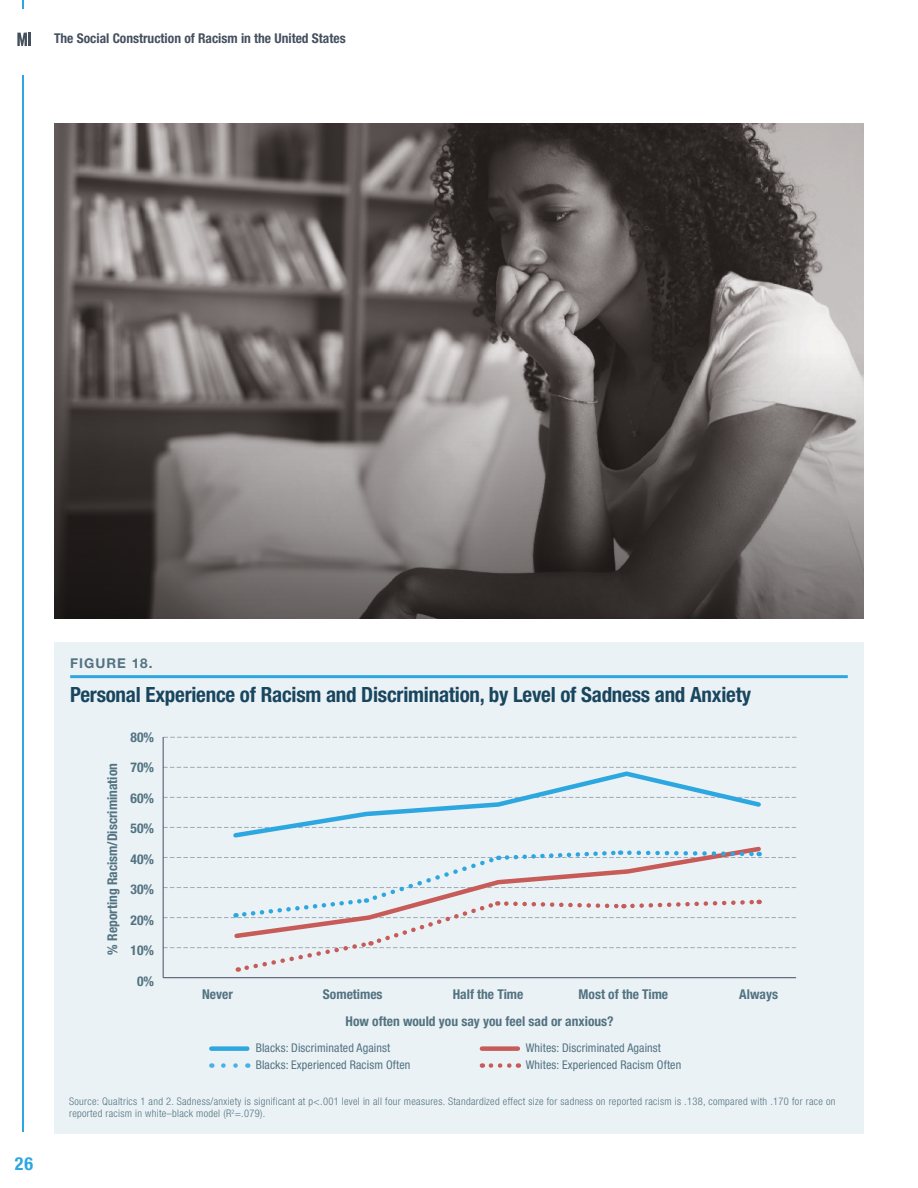
<style>
.page{position:relative;width:918px;height:1188px;background:#fff}
.page>*{position:absolute;margin:0;border:0;box-sizing:border-box;transform-origin:0 0}
.t1{font:700 condensed 21px "Helvetica Neue LT Pro";letter-spacing:-.01em;color:#19465f}
.t2{font:700 condensed 18px "Helvetica Neue LT Pro";color:#2da7df}
.t3{font:700 condensed 13.5px "Helvetica Neue LT Pro";color:#527381}
.t4{font:700 condensed 13.5px "Helvetica Neue LT Pro";color:#45505f}
.t5{font:700 13.5px "Helvetica Neue LT Pro";letter-spacing:.075em;color:#527381}
.t6{font:condensed 12px/17px "Helvetica Neue LT Pro";letter-spacing:.01em;color:#527381}
.t7{font:300 condensed 10.5px/12px "Helvetica Neue LT Pro";letter-spacing:.03em;color:#527381}
</style>
<div class="page">
<svg style="left:17px;top:33px;width:14px;height:13px"></svg>
<hr style="left:23px;top:75px;width:1px;height:1056px;background:#2da7df">
<div style="left:54px;top:643px;width:810px;height:491px;background:#ebf2f6"></div>
<hr style="left:70px;top:675px;width:778px;height:3px;background:#2da7df">
<div style="left:211px;top:1046px;width:36px;height:5px;background:#2da7df"></div>
<svg style="left:223px;top:1063px;width:15px;height:5px"></svg>
<div style="left:482px;top:1046px;width:36px;height:5px;background:#c65b58"></div>
<svg style="left:491px;top:1063px;width:28px;height:5px"></svg>
<hr style="left:163px;top:977px;width:633px;height:1px;background:#45505f">
<svg style="left:164px;top:737px;width:633px;height:1px"></svg>
<svg style="left:164px;top:848px;width:632px;height:124px"></svg>
<svg style="left:164px;top:767px;width:632px;height:71px"></svg>
<hr style="left:163px;top:737px;width:1px;height:241px;background:#45505f">
<img style="left:54px;top:123px;width:810px;height:228px">
<svg style="left:54px;top:351px;width:810px;height:268px;background:#696462"></svg>
<p class="t4" style="left:54px;top:30px;width:293px">The Social Construction of Racism in the United States</p>
<h2 class="t2" style="left:15px;top:1153px;width:20px">26</h2>
<p class="t5" style="left:70px;top:655px;width:84px">FIGURE 18.</p>
<h1 class="t1" style="left:70px;top:682px;width:682px">Personal Experience of Racism and Discrimination, by Level of Sadness and Anxiety</h1>
<p class="t3" style="left:104px;top:955px;width:193px;rotate:-90deg">% Reporting Racism/Discrimination</p>
<p class="t3" style="left:131px;top:729px;width:25px">80%</p>
<p class="t3" style="left:131px;top:760px;width:25px">70%</p>
<p class="t3" style="left:131px;top:790px;width:25px">60%</p>
<p class="t3" style="left:131px;top:820px;width:25px">50%</p>
<p class="t3" style="left:131px;top:851px;width:25px">40%</p>
<p class="t3" style="left:131px;top:881px;width:25px">30%</p>
<p class="t3" style="left:131px;top:912px;width:25px">20%</p>
<p class="t3" style="left:131px;top:942px;width:25px">10%</p>
<p class="t3" style="left:137px;top:973px;width:18px">0%</p>
<p class="t3" style="left:202px;top:986px;width:32px">Never</p>
<p class="t3" style="left:323px;top:986px;width:61px">Sometimes</p>
<p class="t3" style="left:453px;top:986px;width:72px">Half the Time</p>
<p class="t3" style="left:579px;top:986px;width:91px">Most of the Time</p>
<p class="t3" style="left:739px;top:986px;width:40px">Always</p>
<p class="t3" style="left:346px;top:1013px;width:270px">How often would you say you feel sad or anxious?</p>
<p class="t6" style="left:256px;top:1040px;width:156px">Blacks: Discriminated Against<br>Blacks: Experienced Racism Often</p>
<p class="t6" style="left:526px;top:1040px;width:157px">Whites: Discriminated Against<br>Whites: Experienced Racism Often</p>
<p class="t7" style="left:69px;top:1095px;width:768px">Source: Qualtrics 1 and 2. Sadness/anxiety is significant at p&lt;.001 level in all four measures. Standardized effect size for sadness on reported racism is .138, compared with .170 for race on reported racism in white–black model (R<sup>2</sup>=.079).</p>
</div>
